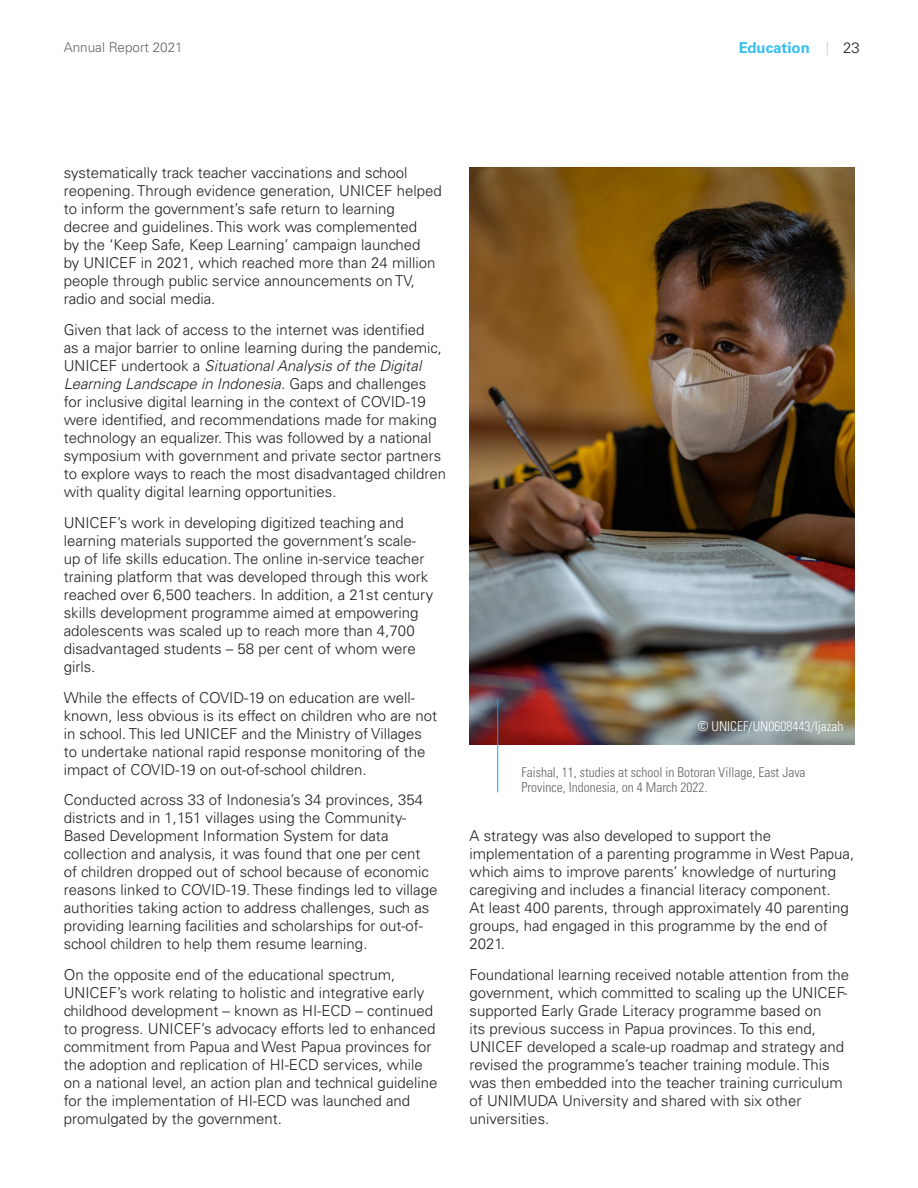
<style>
.page{position:relative;width:918px;height:1188px;background:#fff}
.page>*{position:absolute;margin:0;border:0;box-sizing:border-box;transform-origin:0 0}
.Paragraph_Style_1{font:300 15px/18px "Univers LT Std";color:#231f20}
.t1{font:700 15px "Univers LT Std";color:#00aeef}
.body_text{font:300 condensed 13.5px/15px "Univers LT Std";color:#636366}
.body_text-2{font:300 condensed 13.5px "Univers LT Std";color:#fff}
.t2{font:300 13.5px "Univers LT Std";color:#636366}
.s1{font-style:italic}
</style>
<div class="page">
<svg style="left:827px;top:42px;width:1px;height:13px"></svg>
<img style="left:470px;top:168px;width:384px;height:576px">
<hr style="left:497px;top:700px;width:1px;height:92px;background:#00aeef">
<p class="t2" style="left:64px;top:39px;width:121px">Annual Report 2021</p>
<p class="t1" style="left:738px;top:39px;width:73px">Education</p>
<p class="Paragraph_Style_1" style="left:843px;top:38px;width:18px">23</p>
<p class="Paragraph_Style_1" style="left:64px;top:164px;width:380px">systematically track teacher vaccinations and school reopening. Through evidence generation, UNICEF helped to inform the government’s safe return to learning decree and guidelines. This work was complemented<br>by the ‘Keep Safe, Keep Learning’ campaign launched<br>by UNICEF in 2021, which reached more than 24 million people through public service announcements on TV, radio and social media.</p>
<p class="Paragraph_Style_1" style="left:64px;top:321px;width:384px">Given that lack of access to the internet was identified<br>as a major barrier to online learning during the pandemic, UNICEF undertook a <span class="s1">Situational Analysis of the Digital Learning Landscape in Indonesia.</span> Gaps and challenges for inclusive digital learning in the context of COVID-19 were identified, and recommendations made for making technology an equalizer. This was followed by a national symposium with government and private sector partners to explore ways to reach the most disadvantaged children with quality digital learning opportunities.</p>
<p class="Paragraph_Style_1" style="left:64px;top:514px;width:371px">UNICEF’s work in developing digitized teaching and learning materials supported the government’s scale&shy;up of life skills education. The online in-service teacher training platform that was developed through this work reached over 6,500 teachers. In addition, a 21st century skills development programme aimed at empowering adolescents was scaled up to reach more than 4,700 disadvantaged students – 58 per cent of whom were girls.</p>
<p class="Paragraph_Style_1" style="left:64px;top:688px;width:375px">While the effects of COVID-19 on education are well&shy;known, less obvious is its effect on children who are not in school. This led UNICEF and the Ministry of Villages to undertake national rapid response monitoring of the impact of COVID-19 on out-of-school children.</p>
<p class="Paragraph_Style_1" style="left:64px;top:791px;width:375px">Conducted across 33 of Indonesia’s 34 provinces, 354 districts and in 1,151 villages using the Community-Based Development Information System for data collection and analysis, it was found that one per cent of children dropped out of school because of economic reasons linked to COVID-19. These findings led to village authorities taking action to address challenges, such as providing learning facilities and scholarships for out-of&shy;school children to help them resume learning.</p>
<p class="Paragraph_Style_1" style="left:64px;top:966px;width:375px">On the opposite end of the educational spectrum, UNICEF’s work relating to holistic and integrative early childhood development – known as HI-ECD – continued to progress. UNICEF’s advocacy efforts led to enhanced commitment from Papua and West Papua provinces for the adoption and replication of HI-ECD services, while on a national level, an action plan and technical guideline for the implementation of HI-ECD was launched and promulgated by the government.</p>
<p class="body_text-2" style="left:698px;top:718px;width:147px">© UNICEF/UN0608443/Ijazah</p>
<p class="body_text" style="left:522px;top:765px;width:286px">Faishal, 11, studies at school in Botoran Village, East Java<br>Province, Indonesia, on 4 March 2022.</p>
<p class="Paragraph_Style_1" style="left:470px;top:827px;width:386px">A strategy was also developed to support the implementation of a parenting programme in West Papua, which aims to improve parents’ knowledge of nurturing caregiving and includes a financial literacy component.<br>At least 400 parents, through approximately 40 parenting groups, had engaged in this programme by the end of 2021.</p>
<p class="Paragraph_Style_1" style="left:470px;top:966px;width:381px">Foundational learning received notable attention from the government, which committed to scaling up the UNICEF&shy;supported Early Grade Literacy programme based on<br>its previous success in Papua provinces. To this end, UNICEF developed a scale-up roadmap and strategy and revised the programme’s teacher training module. This was then embedded into the teacher training curriculum of UNIMUDA University and shared with six other universities.</p>
</div>
